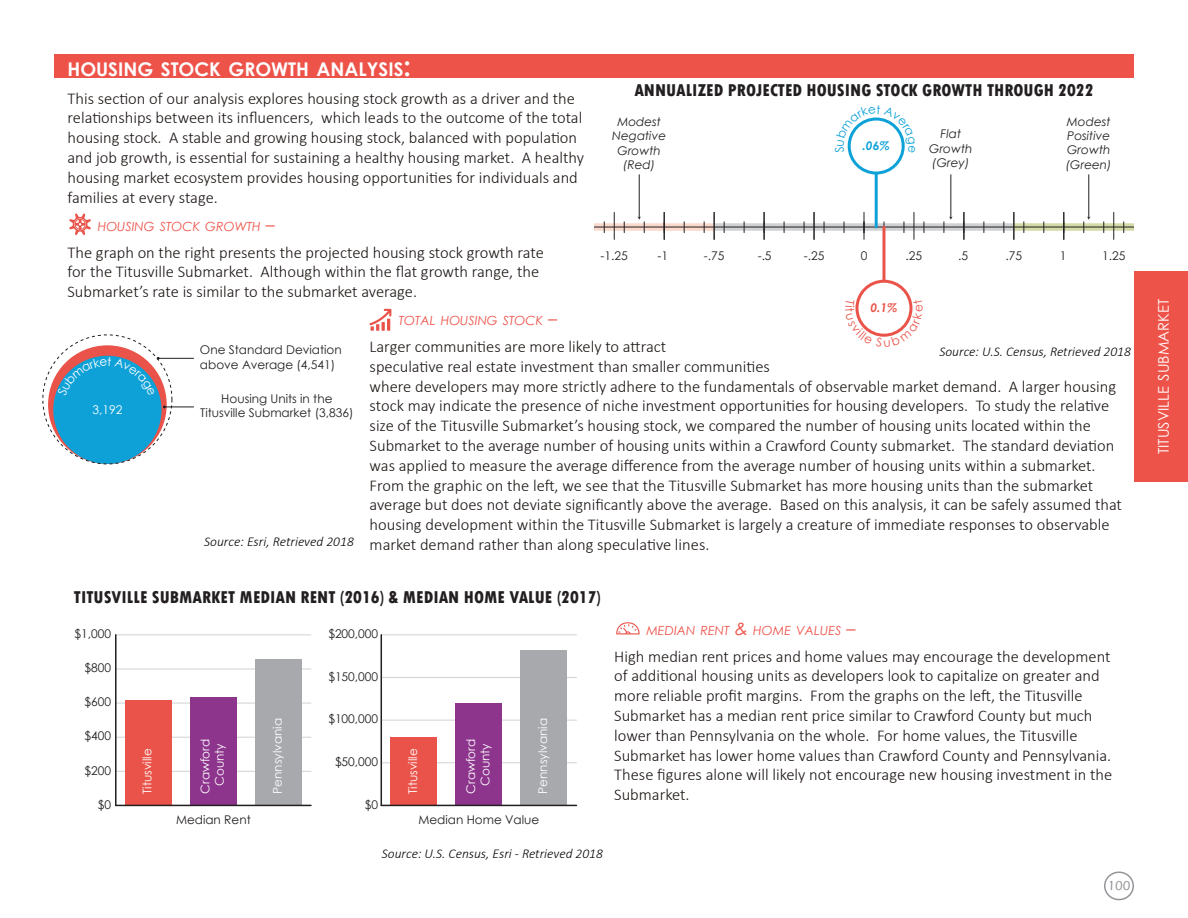
<style>
.page{position:relative;width:1188px;height:918px;background:#fff}
.page>*{position:absolute;margin:0;border:0;box-sizing:border-box;transform-origin:0 0}
.Paragraph_Headings{font:700 18.9px "Century Gothic";color:#fff}
.t1{font:800 condensed 18px "Tw Cen";color:#231f20}
.Pargraph_Body{font:300 16.5px/19.8px "Calibri";color:#1b1513}
.Acknowledgement_Head{font:14.7px "Century Gothic";color:#fff}
.t2{font:italic 300 13.5px "Calibri";color:#040503}
.t3{font:500 13.5px "Eras ITC";color:#939598}
.Pargraph_Body-2{font:italic 12.6px "Century Gothic";color:#ee534a}
.t4{font:12px/14.4px "Century Gothic";color:#231f20}
.t5{font:12px "Century Gothic";color:#fff}
.t6{font:italic 12px/14.4px "Century Gothic";color:#231f20;text-align:center}
.t7{font:italic 700 12px "Century Gothic";color:#0da1d8}
.t8{font:italic 700 12px "Century Gothic";color:#e95349}
.s1{font-size:27px}
.s2{font-size:18px}
</style>
<div class="page">
<div style="left:1134px;top:271px;width:54px;height:211px;background:#ee534a"></div>
<div style="left:54px;top:54px;width:1080px;height:24px;background:#ee534a"></div>
<svg style="left:69px;top:213px;width:22px;height:22px"></svg>
<svg style="left:715px;top:223px;width:299px;height:8px;background:#bebfc0"></svg>
<svg style="left:594px;top:223px;width:120px;height:8px"></svg>
<svg style="left:1015px;top:223px;width:119px;height:8px"></svg>
<hr style="left:594px;top:227px;width:540px;height:1px;background:#231f20">
<svg style="left:1113px;top:212px;width:1px;height:27px"></svg>
<svg style="left:1064px;top:212px;width:1px;height:27px"></svg>
<svg style="left:1014px;top:212px;width:1px;height:27px"></svg>
<svg style="left:914px;top:212px;width:1px;height:27px"></svg>
<svg style="left:964px;top:212px;width:1px;height:27px"></svg>
<svg style="left:864px;top:212px;width:1px;height:27px"></svg>
<svg style="left:814px;top:212px;width:1px;height:27px"></svg>
<svg style="left:764px;top:212px;width:1px;height:27px"></svg>
<svg style="left:714px;top:212px;width:1px;height:27px"></svg>
<svg style="left:614px;top:212px;width:1px;height:27px"></svg>
<svg style="left:664px;top:212px;width:1px;height:27px"></svg>
<hr style="left:875px;top:173px;width:3px;height:54px;background:#0da1d8">
<div style="left:848px;top:118px;width:57px;height:57px;border:3px solid #0da1d8;border-radius:50%"></div>
<hr style="left:882px;top:227px;width:3px;height:54px;background:#e95349">
<div style="left:855px;top:280px;width:57px;height:57px;border:3px solid #e95349;border-radius:50%"></div>
<hr style="left:639px;top:174px;width:1px;height:44px;background:#231f20">
<svg style="left:637px;top:217px;width:8px;height:16px"></svg>
<hr style="left:951px;top:174px;width:1px;height:44px;background:#231f20">
<svg style="left:944px;top:217px;width:9px;height:16px"></svg>
<hr style="left:1089px;top:174px;width:1px;height:44px;background:#231f20">
<svg style="left:1084px;top:217px;width:7px;height:16px"></svg>
<hr style="left:116px;top:771px;width:195px;height:1px;background:#d1d2d4">
<hr style="left:116px;top:737px;width:195px;height:1px;background:#d1d2d4">
<hr style="left:116px;top:703px;width:195px;height:1px;background:#d1d2d4">
<hr style="left:116px;top:669px;width:195px;height:1px;background:#d1d2d4">
<hr style="left:116px;top:635px;width:195px;height:1px;background:#d1d2d4">
<div style="left:125px;top:700px;width:47px;height:105px;background:#e95349"></div>
<div style="left:190px;top:697px;width:47px;height:108px;background:#8d348d"></div>
<div style="left:255px;top:659px;width:47px;height:146px;background:#a8a9ad"></div>
<hr style="left:381px;top:763px;width:195px;height:1px;background:#d1d2d4">
<hr style="left:381px;top:720px;width:195px;height:1px;background:#d1d2d4">
<hr style="left:381px;top:677px;width:195px;height:1px;background:#d1d2d4">
<hr style="left:381px;top:635px;width:195px;height:1px;background:#d1d2d4">
<div style="left:390px;top:737px;width:47px;height:68px;background:#e95349"></div>
<div style="left:455px;top:703px;width:47px;height:102px;background:#8d348d"></div>
<div style="left:521px;top:650px;width:46px;height:155px;background:#a8a9ad"></div>
<hr style="left:116px;top:805px;width:195px;height:1px;background:#231f20">
<hr style="left:381px;top:805px;width:195px;height:1px;background:#231f20">
<hr style="left:115px;top:635px;width:2px;height:170px;background:#231f20">
<hr style="left:381px;top:635px;width:1px;height:170px;background:#231f20">
<svg style="left:48px;top:345px;width:119px;height:119px"></svg>
<div style="left:53px;top:356px;width:108px;height:108px;background:#0da1d8;border-radius:50%"></div>
<hr style="left:158px;top:358px;width:36px;height:1px;background:#231f20">
<hr style="left:164px;top:407px;width:30px;height:1px;background:#231f20">
<svg style="left:369px;top:309px;width:22px;height:22px"></svg>
<svg style="left:616px;top:622px;width:24px;height:12px"></svg>
<div style="left:1104px;top:872px;width:30px;height:28px;border:2px solid #939598;border-radius:50%"></div>
<svg style="left:847px;top:117px;width:58px;height:36px"></svg>
<svg style="left:855px;top:299px;width:58px;height:38px"></svg>
<svg style="left:57px;top:357px;width:103px;height:39px"></svg>
<p class="Paragraph_Headings" style="left:68px;top:55px;width:345px">HOUSING STOCK GROWTH ANALYSIS<span class="s1">:</span></p>
<p class="t1" style="left:634px;top:80px;width:461px">ANNUALIZED PROJECTED HOUSING STOCK GROWTH THROUGH 2022</p>
<p class="Pargraph_Body" style="left:68px;top:88px;width:518px">This section of our analysis explores housing stock growth as a driver and the relationships between its influencers, which leads to the outcome of the total housing stock. A stable and growing housing stock, balanced with population and job growth, is essential for sustaining a healthy housing market. A healthy housing market ecosystem provides housing opportunities for individuals and families at every stage.</p>
<p class="Pargraph_Body-2" style="left:98px;top:218px;width:179px">HOUSING STOCK GROWTH <span class="s2">–</span></p>
<p class="Pargraph_Body" style="left:68px;top:242px;width:478px">The graph on the right presents the projected housing stock growth rate for the Titusville Submarket. Although within the flat growth range, the<br>Submarket’s rate is similar to the submarket average.</p>
<p class="Pargraph_Body-2" style="left:399px;top:312px;width:160px">TOTAL HOUSING STOCK <span class="s2">–</span></p>
<p class="Pargraph_Body" style="left:370px;top:337px;width:754px">Larger communities are more likely to attract<br>speculative real estate investment than smaller communities<br>where developers may more strictly adhere to the fundamentals of observable market demand. A larger housing stock may indicate the presence of niche investment opportunities for housing developers. To study the relative size of the Titusville Submarket’s housing stock, we compared the number of housing units located within the Submarket to the average number of housing units within a Crawford County submarket. The standard deviation was applied to measure the average difference from the average number of housing units within a submarket.<br>From the graphic on the left, we see that the Titusville Submarket has more housing units than the submarket average but does not deviate significantly above the average. Based on this analysis, it can be safely assumed that housing development within the Titusville Submarket is largely a creature of immediate responses to observable market demand rather than along speculative lines.</p>
<p class="t6" style="left:1066px;top:114px;width:47px;text-align:left">Modest<br>Positive<br>Growth (Green)</p>
<p class="t6" style="left:612px;top:114px;width:55px">Modest<br>Negative<br>Growth (Red)</p>
<p class="t6" style="left:929px;top:127px;width:45px">Flat<br>Growth (Grey)</p>
<p class="t7" style="left:863px;top:137px;width:29px">.06%</p>
<p class="t4" style="left:601px;top:248px;width:29px">-1.25</p>
<p class="t4" style="left:657px;top:248px;width:12px">-1</p>
<p class="t4" style="left:704px;top:248px;width:22px">-.75</p>
<p class="t4" style="left:758px;top:248px;width:15px">-.5</p>
<p class="t4" style="left:804px;top:248px;width:22px">-.25</p>
<p class="t4" style="left:861px;top:248px;width:8px">0</p>
<p class="t4" style="left:906px;top:248px;width:18px">.25</p>
<p class="t4" style="left:958px;top:248px;width:11px">.5</p>
<p class="t4" style="left:1006px;top:248px;width:18px">.75</p>
<p class="t4" style="left:1060px;top:248px;width:8px">1</p>
<p class="t4" style="left:1102px;top:248px;width:25px">1.25</p>
<p class="t8" style="left:870px;top:299px;width:29px">0.1%</p>
<p class="t4" style="left:200px;top:342px;width:143px">One Standard Deviation above Average (4,541)</p>
<p class="t4" style="left:200px;top:391px;width:155px;text-align:center">Housing Units in the<br>Titusville Submarket (3,836)</p>
<p class="t2" style="left:939px;top:343px;width:193px">Source: U.S. Census, Retrieved 2018</p>
<p class="t5" style="left:92px;top:401px;width:31px">3,192</p>
<p class="t2" style="left:204px;top:534px;width:151px">Source: Esri, Retrieved 2018</p>
<p class="t1" style="left:74px;top:586px;width:528px">TITUSVILLE SUBMARKET MEDIAN RENT (2016) &amp; MEDIAN HOME VALUE (2017)</p>
<p class="t4" style="left:75px;top:626px;width:38px">$1,000</p>
<p class="t4" style="left:85px;top:660px;width:28px">$800</p>
<p class="t4" style="left:85px;top:695px;width:28px">$600</p>
<p class="t4" style="left:85px;top:729px;width:28px">$400</p>
<p class="t4" style="left:85px;top:763px;width:28px">$200</p>
<p class="t4" style="left:98px;top:797px;width:15px">$0</p>
<p class="t5" style="left:139px;top:794px;width:47px;rotate:-90deg">Titusville</p>
<p class="t4" style="left:328px;top:626px;width:51px">$200,000</p>
<p class="t5" style="left:197px;top:794px;width:56px;rotate:-90deg">Crawford</p>
<p class="t5" style="left:211px;top:786px;width:44px;rotate:-90deg">County</p>
<p class="t5" style="left:269px;top:794px;width:77px;rotate:-90deg">Pennsylvania</p>
<p class="t4" style="left:328px;top:669px;width:51px">$150,000</p>
<p class="t4" style="left:328px;top:712px;width:51px">$100,000</p>
<p class="t4" style="left:335px;top:754px;width:45px">$50,000</p>
<p class="t4" style="left:365px;top:797px;width:15px">$0</p>
<p class="t5" style="left:404px;top:794px;width:47px;rotate:-90deg">Titusville</p>
<p class="t5" style="left:462px;top:794px;width:56px;rotate:-90deg">Crawford</p>
<p class="t5" style="left:477px;top:786px;width:44px;rotate:-90deg">County</p>
<p class="t5" style="left:535px;top:794px;width:77px;rotate:-90deg">Pennsylvania</p>
<p class="t4" style="left:176px;top:813px;width:76px">Median Rent</p>
<p class="t4" style="left:418px;top:813px;width:122px">Median Home Value</p>
<p class="t2" style="left:382px;top:845px;width:223px">Source: U.S. Census, Esri - Retrieved 2018</p>
<p class="Pargraph_Body-2" style="left:646px;top:622px;width:210px">MEDIAN RENT <span class="s2">&amp;</span> HOME VALUES <span class="s2">–</span></p>
<p class="Pargraph_Body" style="left:614px;top:646px;width:500px">High median rent prices and home values may encourage the development of additional housing units as developers look to capitalize on greater and more reliable profit margins. From the graphs on the left, the Titusville Submarket has a median rent price similar to Crawford County but much lower than Pennsylvania on the whole. For home values, the Titusville Submarket has lower home values than Crawford County and Pennsylvania.<br>These figures alone will likely not encourage new housing investment in the Submarket.</p>
<p class="t3" style="left:1107px;top:878px;width:25px">100</p>
<p class="Acknowledgement_Head" style="left:1153px;top:454px;width:157px;rotate:-90deg">titusville submarket</p>
</div>
